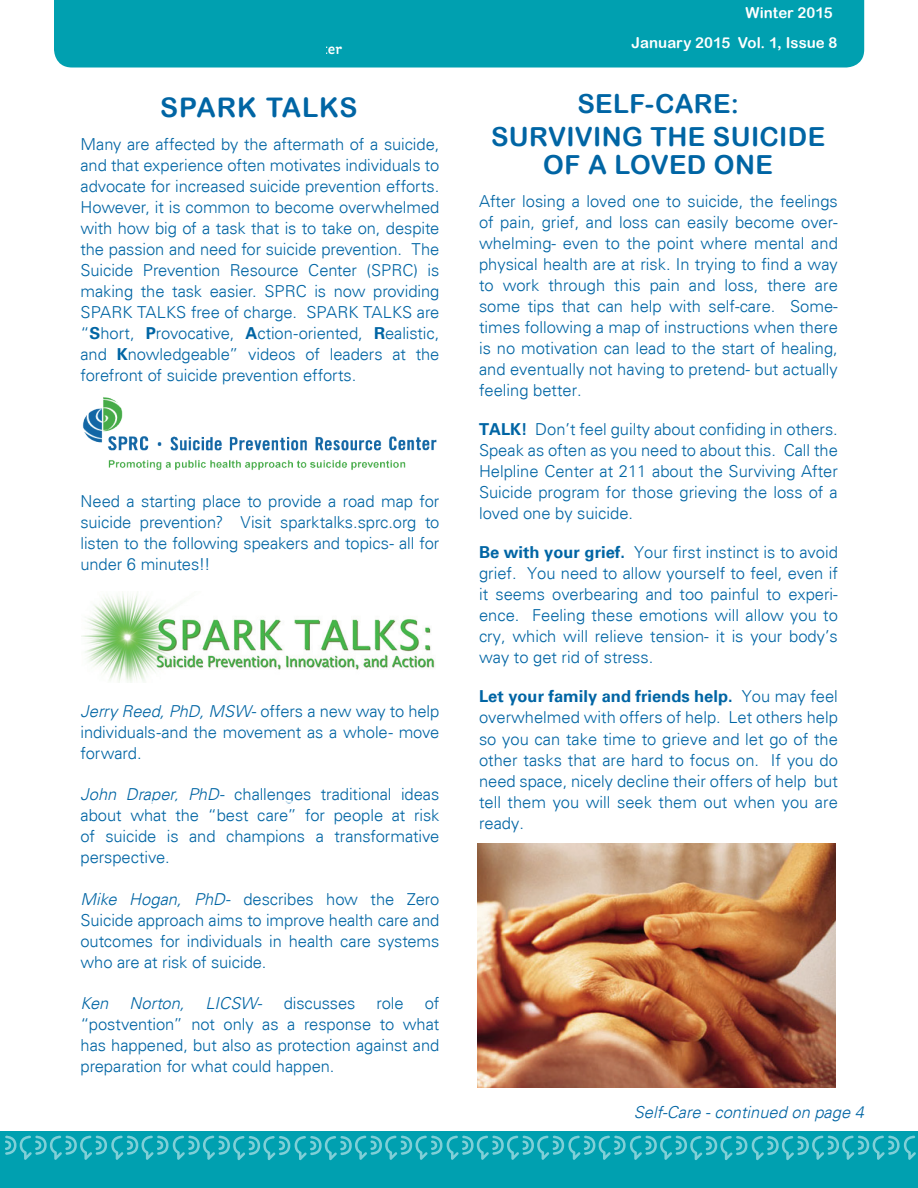
<style>
.page{position:relative;width:918px;height:1188px;background:#fff}
.page>*{position:absolute;margin:0;border:0;box-sizing:border-box;transform-origin:0 0}
.t1{font:27px "Arial Rounded MT Bold";letter-spacing:.035em;color:#0065a4}
.t2{font:26.25px/28.5px "Arial Rounded MT Bold";letter-spacing:.015em;color:#0065a4}
.t3{font:300 16.5px/21px "Univers";color:#0065a4;text-align:justify}
.t4{font:italic 300 16.5px "Univers";color:#0065a4}
.t5{font:15px/29.1px "Arial Rounded MT Bold";letter-spacing:.005em;color:#fff}
.s1{font-weight:700}
.s2{font-style:italic}
.s3{font-style:normal}
</style>
<div class="page">
<div style="left:0;top:1131px;width:918px;height:57px;background:#00a0b0"></div>
<svg style="left:5px;top:1136px;width:911px;height:24px"></svg>
<div style="left:54px;top:0;width:810px;height:68px;background:#00a0b0"></div>
<div style="left:77px;top:37px;width:249px;height:22px;background:#00a0b0"></div>
<img style="left:82px;top:591px;width:353px;height:91px">
<img style="left:83px;top:397px;width:354px;height:74px">
<img style="left:478px;top:843px;width:358px;height:245px">
<h1 class="t1" style="left:160px;top:92px;width:196px">SPARK TALKS</h1>
<p class="t3" style="left:81px;top:134px;width:360px">Many are affected by the aftermath of a suicide, and that experience often motivates individuals to advocate for increased suicide prevention efforts.<br>However, it is common to become overwhelmed with how big of a task that is to take on, despite the passion and need for suicide prevention. The Suicide Prevention Resource Center (SPRC) is making the task easier. SPRC is now providing SPARK TALKS free of charge. SPARK TALKS are “<span class="s1">S</span>hort, <span class="s1">P</span>rovocative, <span class="s1">A</span>ction-oriented, <span class="s1">R</span>ealistic, and <span class="s1">K</span>nowledgeable” videos of leaders at the forefront of suicide prevention efforts.</p>
<p class="t3" style="left:81px;top:491px;width:360px">Need a starting place to provide a road map for suicide prevention? Visit sparktalks.sprc.org to listen to the following speakers and topics- all for under 6 minutes!!</p>
<p class="t3" style="left:81px;top:701px;width:360px"><span class="s2">Jerry Reed, PhD, MSW</span>- offers a new way to help individuals-and the movement as a whole- move forward.</p>
<p class="t3" style="left:81px;top:784px;width:360px"><span class="s2">John Draper, PhD</span>- challenges traditional ideas about what the “best care” for people at risk of suicide is and champions a transformative perspective.</p>
<p class="t3" style="left:81px;top:888px;width:360px"><span class="s2">Mike Hogan, PhD</span>- describes how the Zero Suicide approach aims to improve health care and outcomes for individuals in health care systems who are at risk of suicide.</p>
<p class="t4" style="left:81px;top:993px;width:29px">Ken</p>
<p class="t4" style="left:130px;top:993px;width:56px">Norton,</p>
<p class="t4" style="left:206px;top:993px;width:58px">LICSW<span class="s3">-</span></p>
<p class="t3" style="left:284px;top:993px;width:73px">discusses</p>
<p class="t3" style="left:377px;top:993px;width:29px">role</p>
<p class="t3" style="left:81px;top:993px;width:360px;text-indent:344px">of “postvention” not only as a response to what has happened, but also as protection against and preparation for what could happen.</p>
<p class="t5" style="left:632px;top:-2px;width:207px;text-indent:114px">WINTER 2015<br>JANUARY 2015 VOL. 1, ISSUE 8</p>
<h2 class="t2" style="left:577px;top:89px;width:163px">SELF-CARE:</h2>
<h2 class="t2" style="left:491px;top:122px;width:73px">SURVIVIN</h2>
<h2 class="t2" style="left:543px;top:122px;width:283px;text-indent:79px">G THE SUICIDE<br>OF A LOVED ON E</h2>
<p class="t3" style="left:479px;top:191px;width:360px">After losing a loved one to suicide, the feelings of pain, grief, and loss can easily become over&shy;whelming- even to the point where mental and physical health are at risk. In trying to find a way to work through this pain and loss, there are some tips that can help with self-care. Some&shy;times following a map of instructions when there is no motivation can lead to the start of healing, and eventually not having to pretend- but actually feeling better.</p>
<p class="t3" style="left:479px;top:419px;width:360px"><span class="s1">TALK!</span> Don’t feel guilty about confiding in others.<br>Speak as often as you need to about this. Call the Helpline Center at 211 about the Surviving After Suicide program for those grieving the loss of a loved one by suicide.</p>
<p class="t3" style="left:479px;top:542px;width:360px"><span class="s1">Be with your grief.</span> Your first instinct is to avoid grief. You need to allow yourself to feel, even if it seems overbearing and too painful to experi&shy;ence. Feeling these emotions will allow you to cry, which will relieve tension- it is your body’s way to get rid of stress.</p>
<p class="t3" style="left:479px;top:686px;width:360px"><span class="s1">Let your family and friends help.</span> You may feel overwhelmed with offers of help. Let others help so you can take time to grieve and let go of the other tasks that are hard to focus on. If you do need space, nicely decline their offers of help but tell them you will seek them out when you are ready.</p>
<p class="t4" style="left:634px;top:1102px;width:232px">Self-Care - continued on page 4</p>
</div>
